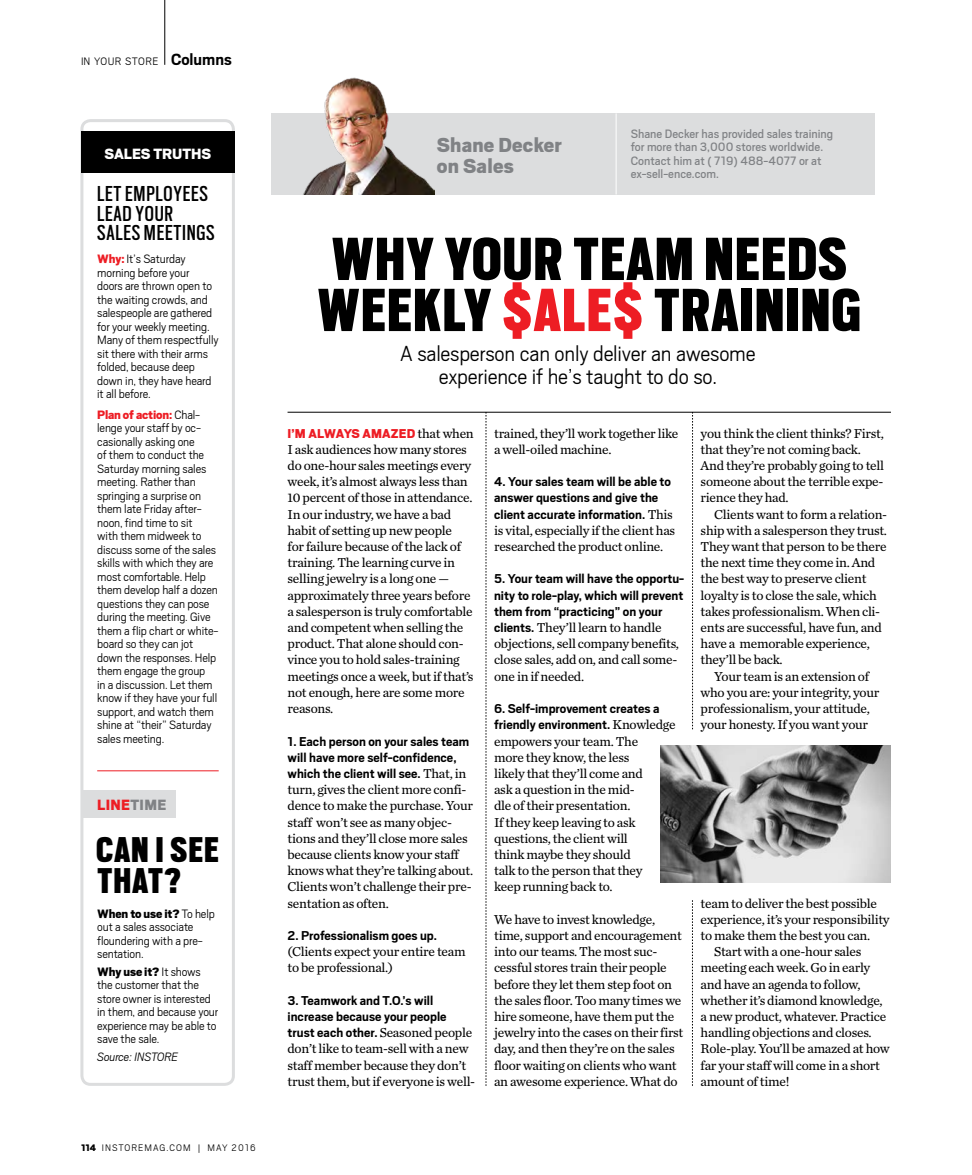
<style>
.page{position:relative;width:972px;height:1175px;background:#fff}
.page>*{position:absolute;margin:0;border:0;box-sizing:border-box;transform-origin:0 0}
.t1{font:900 67.5px/51px "Scout Cond";letter-spacing:.03em;color:#000}
.t2{font:900 39.75px/31.5px "Scout Cond";letter-spacing:.04em;color:#000}
.t3{font:300 24px/22.5px "Scout";letter-spacing:-.01em;color:#000;text-align:center}
.t4{font:24px/19.5px "Scout Cond";letter-spacing:.03em;color:#000}
.t5{font:900 22.5px/21px "Scout";letter-spacing:.01em;color:#808285}
.t6{font:900 16.5px "Scout";color:#fff}
.t7{font:900 16.5px "Scout";letter-spacing:.02em;color:#ed1d24}
.t8{font:700 14.25px/16.2px "Scout";color:#000}
.t9{font:900 14.25px "Scout";letter-spacing:.01em;color:#ed1d24}
.t10{font:13.5px/16.2px "Chronicle Text G2";letter-spacing:-.02em;color:#000}
.t11{font:300 13.5px/13.5px "Scout";letter-spacing:-.01em;color:#000}
.t12{font:13.5px/13.5px "Scout";color:#808285}
.t13{font:italic 300 13.5px "Scout";letter-spacing:-.01em;color:#000}
.t14{font:300 12px "Scout";letter-spacing:.03em;color:#000}
.t15{font:300 10.5px "Scout";letter-spacing:.1em;color:#000}
.s1{font-weight:700;font-size:18px}
.s2{font-weight:900;color:#ed1d24}
.s3{color:#808285}
.s4{font-weight:900}
.s5{color:#ed1d24}
.s6{font-family:"Chronicle Text G2";font-weight:400;font-size:13.5px;color:#000}
.s7{font-family:"Chronicle Text G2";font-weight:400;font-size:13.5px}
.s8{font-family:"Scout";font-weight:700;font-size:14.25px}
</style>
<div class="page">
<svg style="left:692px;top:413px;width:1px;height:316px"></svg>
<svg style="left:692px;top:900px;width:1px;height:185px"></svg>
<hr style="left:288px;top:412px;width:603px;height:1px;background:#000">
<hr style="left:165px;top:0;width:1px;height:65px;background:#000">
<svg style="left:486px;top:412px;width:1px;height:673px"></svg>
<img style="left:661px;top:745px;width:230px;height:137px">
<div style="left:271px;top:113px;width:604px;height:81px;background:#dcddde"></div>
<img style="left:303px;top:77px;width:131px;height:117px">
<hr style="left:616px;top:113px;width:1px;height:81px;background:#fff">
<div style="left:80px;top:119px;width:155px;height:966px;border:3px solid #dcddde;border-radius:9px"></div>
<hr style="left:97px;top:770px;width:122px;height:1px;background:#ed1d24">
<div style="left:81px;top:131px;width:154px;height:42px;background:#000"></div>
<div style="left:81px;top:790px;width:95px;height:27px;background:#dcddde"></div>
<p class="t14" style="left:81px;top:53px;width:152px">IN YOUR STORE <span class="s1">Columns</span></p>
<p class="t6" style="left:105px;top:143px;width:108px">SALES TRUTHS</p>
<h3 class="t4" style="left:97px;top:183px;width:119px">LET EMPLOYEES<br>LEAD YOUR<br>SALES MEETINGS</h3>
<p class="t11" style="left:97px;top:252px;width:123px"><span class="s2">Why:</span> It’s Saturday morning before your<br>doors are thrown open to the waiting crowds, and salespeople are gathered for your weekly meeting.<br>Many of them respectfully sit there with their arms folded, because deep down in, they have heard it all before.</p>
<p class="t11" style="left:97px;top:407px;width:123px"><span class="s2">Plan of action:</span> Chal&shy;lenge your staff by oc&shy;casionally asking one<br>of them to conduct the<br>Saturday morning sales meeting. Rather than springing a surprise on them late Friday after&shy;noon, find time to sit<br>with them midweek to discuss some of the sales skills with which they are most comfortable. Help them develop half a dozen questions they can pose during the meeting. Give them a flip chart or white&shy;board so they can jot down the responses. Help them engage the group<br>in a discussion. Let them know if they have your full support, and watch them shine at “their” Saturday sales meeting.</p>
<p class="t7" style="left:97px;top:794px;width:71px">LINE<span class="s3">TIME</span></p>
<h2 class="t2" style="left:97px;top:831px;width:124px">CAN I SEE<br>THAT?</h2>
<p class="t11" style="left:97px;top:906px;width:119px"><span class="s4">When to use it?</span> To help out a sales associate floundering with a pre&shy;sentation.</p>
<p class="t11" style="left:97px;top:964px;width:123px"><span class="s4">Why use it?</span> It shows the customer that the store owner is interested in them, and because your experience may be able to save the sale.</p>
<p class="t13" style="left:97px;top:1048px;width:82px">Source: INSTORE</p>
<p class="t15" style="left:81px;top:1140px;width:176px"><span class="s4">114</span> INSTOREMAG.COM | MAY 2016</p>
<h3 class="t5" style="left:437px;top:133px;width:127px">Shane Decker on Sales</h3>
<p class="t12" style="left:631px;top:126px;width:204px">Shane Decker has provided sales training for more than 3,000 stores worldwide.<br>Contact him at ( 719) 488-4077 or at ex-sell-ence.com.</p>
<h1 class="t1" style="left:318px;top:230px;width:544px">WHY YOUR TEAM NEEDS<br>WEEKLY <span class="s5">$ALE$</span> TRAINING</h1>
<h3 class="t3" style="left:400px;top:341px;width:357px">A salesperson can only deliver an awesome experience if he’s taught to do so.</h3>
<p class="t9" style="left:288px;top:424px;width:188px">I’M ALWAYS AMAZED <span class="s6">that when</span></p>
<p class="t10" style="left:288px;top:440px;width:188px">I ask audiences how many stores do one-hour sales meetings every week, it’s almost always less than<br>10 percent of those in attendance.<br>In our industry, we have a bad habit of setting up new people<br>for failure because of the lack of training. The learning curve in selling jewelry is a long one — approximately three years before a salesperson is truly comfortable and competent when selling the product. That alone should con&shy;vince you to hold sales-training meetings once a week, but if that’s not enough, here are some more reasons.</p>
<p class="t8" style="left:288px;top:732px;width:183px">1. Each person on your sales team will have more self-confidence, which the client will see. <span class="s7">That, in</span></p>
<p class="t10" style="left:288px;top:780px;width:187px">turn, gives the client more confi&shy;dence to make the purchase. Your staff won’t see as many objec&shy;tions and they’ll close more sales because clients know your staff knows what they’re talking about.<br>Clients won’t challenge their pre&shy;sentation as often.</p>
<p class="t8" style="left:288px;top:926px;width:151px">2. Professionalism goes up.</p>
<p class="t10" style="left:288px;top:942px;width:180px">(Clients expect your entire team to be professional.)</p>
<p class="t8" style="left:288px;top:991px;width:186px">3. Teamwork and T.O.’s will increase because your people trust each other. <span class="s7">Seasoned people</span></p>
<p class="t10" style="left:288px;top:1040px;width:189px">don’t like to team-sell with a new staff member because they don’t trust them, but if everyone is well-</p>
<p class="t10" style="left:494px;top:424px;width:186px">trained, they’ll work together like a well-oiled machine.</p>
<p class="t8" style="left:494px;top:473px;width:180px">4. Your sales team will be able to answer questions and give the client accurate information. <span class="s7">This</span></p>
<p class="t10" style="left:494px;top:521px;width:183px">is vital, especially if the client has researched the product online.</p>
<p class="t8" style="left:494px;top:570px;width:192px;text-align:justify">5. Your team will have the opportu&shy;nity to role-play, which will prevent them from “practicing” on your</p>
<p class="t10" style="left:494px;top:618px;width:186px"><span class="s8">clients.</span> They’ll learn to handle objections, sell company benefits, close sales, add on, and call some&shy;one in if needed.</p>
<p class="t8" style="left:494px;top:700px;width:183px">6. Self-improvement creates a friendly environment. <span class="s7">Knowledge</span></p>
<p class="t10" style="left:494px;top:732px;width:150px">empowers your team. The more they know, the less likely that they’ll come and ask a question in the mid&shy;dle of their presentation.<br>If they keep leaving to ask questions, the client will think maybe they should talk to the person that they keep running back to.</p>
<p class="t10" style="left:494px;top:910px;width:191px">We have to invest knowledge, time, support and encouragement into our teams. The most suc&shy;cessful stores train their people before they let them step foot on the sales floor. Too many times we hire someone, have them put the jewelry into the cases on their first day, and then they’re on the sales floor waiting on clients who want an awesome experience. What do</p>
<p class="t10" style="left:701px;top:424px;width:185px">you think the client thinks? First, that they’re not coming back.<br>And they’re probably going to tell someone about the terrible expe&shy;rience they had.</p>
<p class="t10" style="left:701px;top:505px;width:188px;text-indent:14px">Clients want to form a relation&shy;ship with a salesperson they trust.<br>They want that person to be there the next time they come in. And the best way to preserve client loyalty is to close the sale, which takes professionalism. When cli&shy;ents are successful, have fun, and have a memorable experience, they’ll be back.</p>
<p class="t10" style="left:701px;top:667px;width:180px;text-indent:14px">Your team is an extension of who you are: your integrity, your professionalism, your attitude, your honesty. If you want your</p>
<p class="t10" style="left:701px;top:894px;width:178px">team to deliver the best possible</p>
<p class="t10" style="left:701px;top:910px;width:191px">experience, it’s your responsibility</p>
<p class="t10" style="left:701px;top:926px;width:171px">to make them the best you can.</p>
<p class="t10" style="left:714px;top:942px;width:149px">Start with a one-hour sales</p>
<p class="t10" style="left:701px;top:959px;width:171px">meeting each week. Go in early</p>
<p class="t10" style="left:701px;top:975px;width:162px">and have an agenda to follow,</p>
<p class="t10" style="left:701px;top:991px;width:184px">whether it’s diamond knowledge,</p>
<p class="t10" style="left:701px;top:1007px;width:187px">a new product, whatever. Practice</p>
<p class="t10" style="left:701px;top:1023px;width:173px">handling objections and closes.</p>
<p class="t10" style="left:701px;top:1040px;width:191px">Role-play. You’ll be amazed at how</p>
<p class="t10" style="left:701px;top:1056px;width:181px">far your staff will come in a short</p>
<p class="t10" style="left:701px;top:1072px;width:90px">amount of time!</p>
</div>
